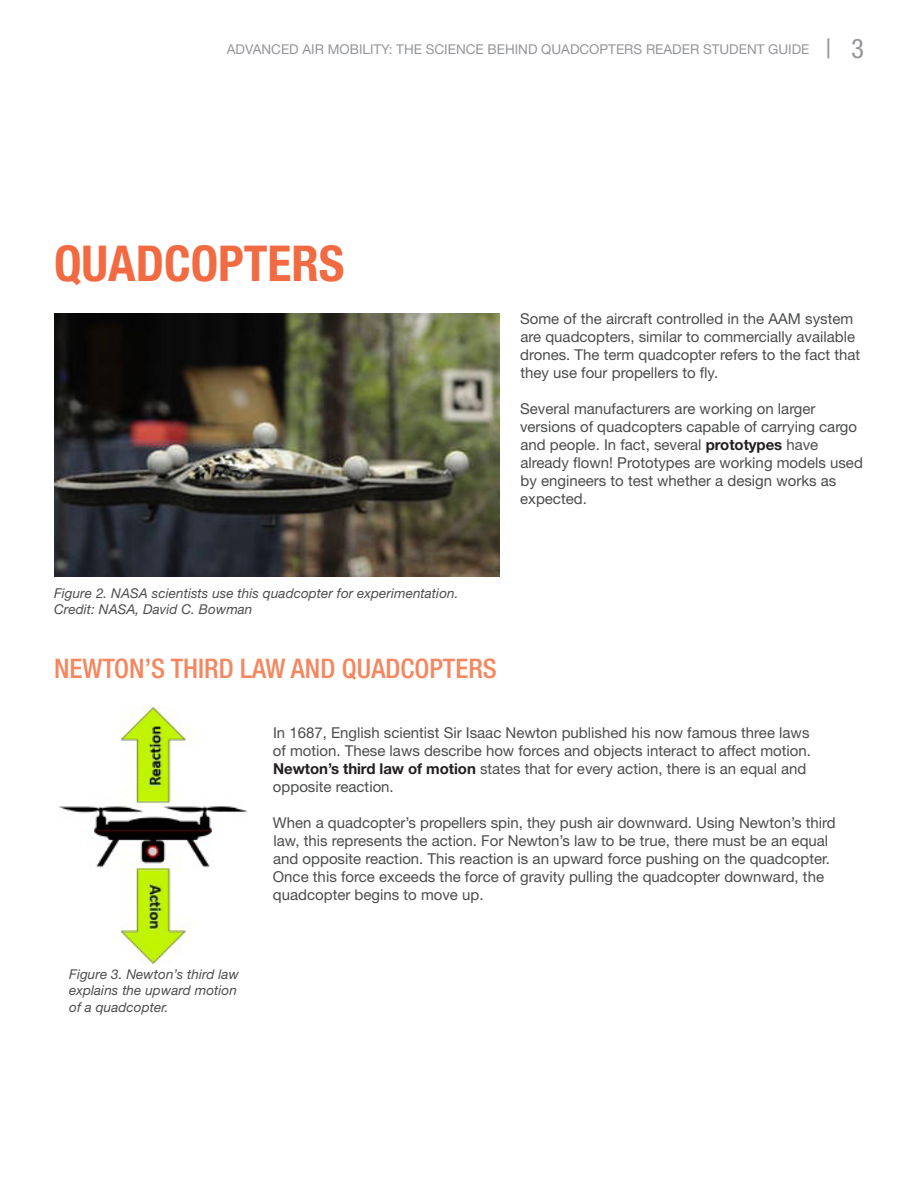
<style>
.page{position:relative;width:918px;height:1188px;background:#fff}
.page>*{position:absolute;margin:0;border:0;box-sizing:border-box;transform-origin:0 0}
.MAIN_HEADING{font:700 condensed 49.5px "Helvetica Neue";color:#f16a41}
.NUMBER_BULLET_LIST{font:500 condensed 27px "Helvetica Neue";color:#f48760}
.BODY_TEXT{font:15px/18px "Helvetica Neue";color:#4b4c4d}
.t1{font:italic 13.5px/16.2px "Helvetica Neue";letter-spacing:.005em;color:#4b4c4d}
.t2{font:13.5px "Helvetica Neue";color:#939598}
.s1{font-stretch:condensed;font-size:27px}
.s2{font-weight:700;color:#231f20}
</style>
<div class="page">
<img style="left:54px;top:314px;width:446px;height:263px">
<img style="left:59px;top:706px;width:188px;height:258px">
<p class="t2" style="left:227px;top:41px;width:639px">ADVANCED AIR MOBILITY: THE SCIENCE BEHIND QUADCOPTERS READER STUDENT GUIDE <span class="s1">| 3</span></p>
<p class="MAIN_HEADING" style="left:54px;top:234px;width:292px">QUADCOPTERS</p>
<p class="BODY_TEXT" style="left:520px;top:309px;width:342px">Some of the aircraft controlled in the AAM system are quadcopters, similar to commercially available drones. The term quadcopter refers to the fact that they use four propellers to fly.</p>
<p class="BODY_TEXT" style="left:520px;top:399px;width:344px">Several manufacturers are working on larger versions of quadcopters capable of carrying cargo and people. In fact, several <span class="s2">prototypes</span> have already flown! Prototypes are working models used by engineers to test whether a design works as expected.</p>
<p class="t1" style="left:54px;top:585px;width:406px">Figure 2. NASA scientists use this quadcopter for experimentation.<br>Credit: NASA, David C. Bowman</p>
<p class="NUMBER_BULLET_LIST" style="left:54px;top:652px;width:444px">NEWTON’S THIRD LAW AND QUADCOPTERS</p>
<p class="t1" style="left:69px;top:966px;width:171px">Figure 3. Newton’s third law explains the upward motion of a quadcopter.</p>
<p class="BODY_TEXT" style="left:273px;top:723px;width:540px">In 1687, English scientist Sir Isaac Newton published his now famous three laws of motion. These laws describe how forces and objects interact to affect motion.<br><span class="s2">Newton’s third law of motion</span> states that for every action, there is an equal and opposite reaction.</p>
<p class="BODY_TEXT" style="left:273px;top:813px;width:564px">When a quadcopter’s propellers spin, they push air downward. Using Newton’s third law, this represents the action. For Newton’s law to be true, there must be an equal and opposite reaction. This reaction is an upward force pushing on the quadcopter.<br>Once this force exceeds the force of gravity pulling the quadcopter downward, the quadcopter begins to move up.</p>
</div>
